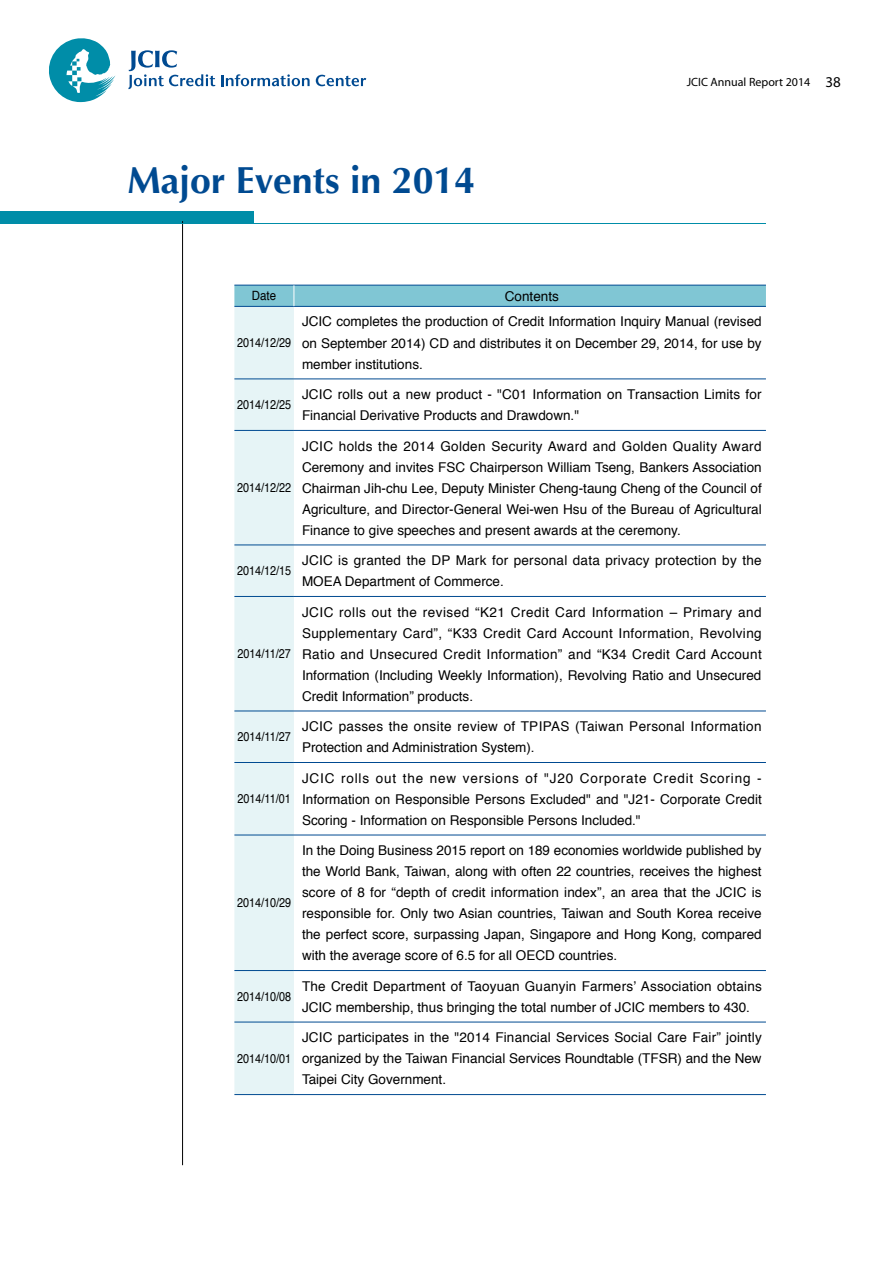
<style>
.page{position:relative;width:893px;height:1263px;background:#fff}
.page>*{position:absolute;margin:0;border:0;box-sizing:border-box;transform-origin:0 0}
.t1{font:700 37.5px "Optima";color:#004a91}
.t2{font:13.5px/21px "Helvetica";color:#000;text-align:justify}
.t3{font:13.5px/21px "Helvetica";letter-spacing:.025em;color:#000}
.t4{font:13.5px/21px "Helvetica";letter-spacing:.02em;color:#000}
.t5{font:12.75px "Helvetica";color:#000;scale:.85 1}
.t6{font:12.75px "Helvetica";color:#000;scale:.9 1}
.t7{font:12px "Myriad Pro";color:#000}
.s1{font-size:15px}
</style>
<div class="page">
<svg style="left:49px;top:38px;width:66px;height:64px"></svg>
<svg style="left:221px;top:74px;width:89px;height:12px"></svg>
<svg style="left:316px;top:75px;width:50px;height:11px"></svg>
<svg style="left:128px;top:50px;width:87px;height:39px"></svg>
<div style="left:0;top:211px;width:254px;height:13px;background:#008da8"></div>
<hr style="left:182px;top:221px;width:1px;height:944px;background:#000">
<hr style="left:0;top:223px;width:765px;height:1px;background:#008da8">
<div style="left:234px;top:307px;width:60px;height:787px;background:#e6f4f6"></div>
<hr style="left:234px;top:306px;width:60px;height:1px;background:#004a91">
<hr style="left:294px;top:306px;width:472px;height:1px;background:#004a91">
<svg style="left:234px;top:285px;width:532px;height:21px;background:#7cc1d1"></svg>
<hr style="left:234px;top:379px;width:60px;height:1px;background:#004a91">
<hr style="left:294px;top:379px;width:472px;height:1px;background:#004a91">
<hr style="left:234px;top:430px;width:60px;height:1px;background:#004a91">
<hr style="left:294px;top:430px;width:472px;height:1px;background:#004a91">
<hr style="left:234px;top:545px;width:60px;height:1px;background:#004a91">
<hr style="left:294px;top:545px;width:472px;height:1px;background:#004a91">
<hr style="left:234px;top:596px;width:60px;height:1px;background:#004a91">
<hr style="left:294px;top:596px;width:472px;height:1px;background:#004a91">
<hr style="left:234px;top:711px;width:60px;height:1px;background:#004a91">
<hr style="left:294px;top:711px;width:472px;height:1px;background:#004a91">
<hr style="left:234px;top:762px;width:60px;height:1px;background:#004a91">
<hr style="left:294px;top:762px;width:472px;height:1px;background:#004a91">
<hr style="left:234px;top:835px;width:60px;height:1px;background:#004a91">
<hr style="left:294px;top:835px;width:472px;height:1px;background:#004a91">
<hr style="left:234px;top:970px;width:60px;height:1px;background:#004a91">
<hr style="left:294px;top:970px;width:472px;height:1px;background:#004a91">
<hr style="left:234px;top:1022px;width:60px;height:1px;background:#004a91">
<hr style="left:294px;top:1022px;width:472px;height:1px;background:#004a91">
<hr style="left:234px;top:1094px;width:60px;height:1px;background:#004a91">
<hr style="left:294px;top:1094px;width:472px;height:1px;background:#004a91">
<h1 class="t1" style="left:128px;top:159px;width:349px">Major Events in 2014</h1>
<p class="t7" style="left:687px;top:75px;width:155px">JCIC Annual Report 2014 <span class="s1">38</span></p>
<p class="t6" style="left:252px;top:286px;width:28px">Date</p>
<p class="t2" style="left:505px;top:286px;width:56px">Contents</p>
<p class="t5" style="left:237px;top:333px;width:65px">2014/12/29</p>
<p class="t2" style="left:302px;top:312px;width:461px">JCIC completes the production of Credit Information Inquiry Manual (revised on September 2014) CD and distributes it on December 29, 2014, for use by member institutions.</p>
<p class="t5" style="left:237px;top:395px;width:65px">2014/12/25</p>
<p class="t2" style="left:302px;top:384px;width:461px">JCIC rolls out a new product - "C01 Information on Transaction Limits for<br>Financial Derivative Products and Drawdown."</p>
<p class="t5" style="left:237px;top:478px;width:65px">2014/12/22</p>
<p class="t2" style="left:302px;top:436px;width:461px">JCIC holds the 2014 Golden Security Award and Golden Quality Award Ceremony and invites FSC Chairperson William Tseng, Bankers Association Chairman Jih-chu Lee, Deputy Minister Cheng-taung Cheng of the Council of Agriculture, and Director-General Wei-wen Hsu of the Bureau of Agricultural Finance to give speeches and present awards at the ceremony.</p>
<p class="t5" style="left:237px;top:561px;width:65px">2014/12/15</p>
<p class="t4" style="left:302px;top:550px;width:461px">JCIC is granted the DP Mark for personal data privacy protection by the<br>MOEA Department of Commerce.</p>
<p class="t5" style="left:237px;top:644px;width:64px">2014/11/27</p>
<p class="t2" style="left:302px;top:602px;width:461px">JCIC rolls out the revised “K21 Credit Card Information – Primary and Supplementary Card”, “K33 Credit Card Account Information, Revolving Ratio and Unsecured Credit Information” and “K34 Credit Card Account Information (Including Weekly Information), Revolving Ratio and Unsecured Credit Information” products.</p>
<p class="t5" style="left:237px;top:727px;width:64px">2014/11/27</p>
<p class="t3" style="left:302px;top:716px;width:461px">JCIC passes the onsite review of TPIPAS (Taiwan Personal Information<br>Protection and Administration System).</p>
<p class="t5" style="left:237px;top:789px;width:64px">2014/11/01</p>
<p class="t2" style="left:302px;top:768px;width:461px">JCIC rolls out the new versions of "J20 Corporate Credit Scoring - Information on Responsible Persons Excluded" and "J21- Corporate Credit Scoring - Information on Responsible Persons Included."</p>
<p class="t5" style="left:237px;top:893px;width:65px">2014/10/29</p>
<p class="t2" style="left:302px;top:840px;width:461px">In the Doing Business 2015 report on 189 economies worldwide published by the World Bank, Taiwan, along with often 22 countries, receives the highest score of 8 for “depth of credit information index”, an area that the JCIC is responsible for. Only two Asian countries, Taiwan and South Korea receive the perfect score, surpassing Japan, Singapore and Hong Kong, compared with the average score of 6.5 for all OECD countries.</p>
<p class="t5" style="left:237px;top:986px;width:65px">2014/10/08</p>
<p class="t2" style="left:302px;top:976px;width:461px">The Credit Department of Taoyuan Guanyin Farmers’ Association obtains<br>JCIC membership, thus bringing the total number of JCIC members to 430.</p>
<p class="t5" style="left:237px;top:1048px;width:65px">2014/10/01</p>
<p class="t2" style="left:302px;top:1027px;width:461px">JCIC participates in the "2014 Financial Services Social Care Fair” jointly organized by the Taiwan Financial Services Roundtable (TFSR) and the New Taipei City Government.</p>
</div>
